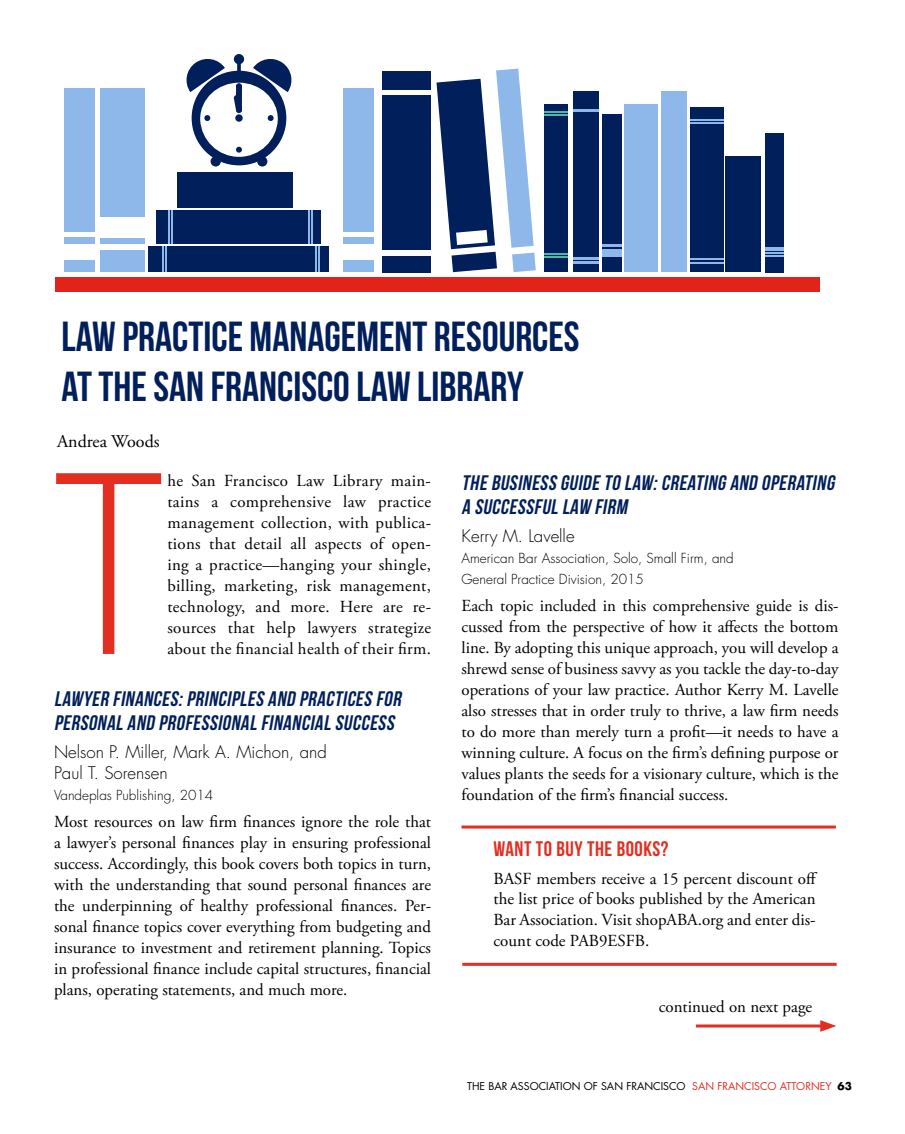
<style>
.page{position:relative;width:905px;height:1134px;background:#fff}
.page>*{position:absolute;margin:0;border:0;box-sizing:border-box;transform-origin:0 0}
.t1{font:300 239.7px "Futura";color:#e22f22}
.t2{font:42px/50.4px "Bebas Neue";color:#001f5b}
.t3{font:italic 21px/24px "Bebas Neue";color:#001f5b}
.t4{font:21px "Bebas Neue";letter-spacing:.025em;color:#e22f22}
.t5{font:18px "Adobe Garamond Pro";color:#000}
.t6{font:16.8px/21px "Adobe Garamond Pro";color:#000;text-align:justify}
.t7{font:300 16.8px/21px "Futura";color:#000}
.t8{font:300 13.5px/21px "Futura";color:#000}
.t9{font:10.5px "Futura Std";color:#000}
.s1{font-family:"Futura"}
.s2{color:#e22f22}
.s3{font-weight:700}
</style>
<div class="page">
<div style="left:56px;top:277px;width:764px;height:15px;background:#e2231a"></div>
<div style="left:573px;top:92px;width:25px;height:180px;background:#001f5b"></div>
<hr style="left:573px;top:109px;width:25px;height:3px;background:#8db8e9">
<hr style="left:573px;top:261px;width:25px;height:3px;background:#8db8e9">
<hr style="left:573px;top:257px;width:25px;height:3px;background:#8db8e9">
<div style="left:602px;top:114px;width:19px;height:158px;background:#001f5b"></div>
<div style="left:602px;top:249px;width:19px;height:7px;background:#8db8e9"></div>
<hr style="left:602px;top:244px;width:19px;height:3px;background:#8db8e9">
<div style="left:624px;top:105px;width:34px;height:167px;background:#8db8e9"></div>
<div style="left:661px;top:92px;width:25px;height:180px;background:#8db8e9"></div>
<div style="left:689px;top:107px;width:34px;height:165px;background:#001f5b"></div>
<hr style="left:689px;top:119px;width:34px;height:2px;background:#8db8e9">
<hr style="left:689px;top:122px;width:34px;height:2px;background:#8db8e9">
<hr style="left:689px;top:259px;width:34px;height:1px;background:#8db8e9">
<hr style="left:689px;top:262px;width:34px;height:1px;background:#8db8e9">
<div style="left:725px;top:157px;width:35px;height:115px;background:#001f5b"></div>
<div style="left:765px;top:133px;width:19px;height:139px;background:#001f5b"></div>
<svg style="left:765px;top:252px;width:19px;height:4px"></svg>
<hr style="left:765px;top:247px;width:19px;height:4px;background:#8db8e9">
<div style="left:64px;top:259px;width:31px;height:13px;background:#8db8e9"></div>
<div style="left:64px;top:237px;width:31px;height:7px;background:#8db8e9"></div>
<div style="left:64px;top:88px;width:31px;height:144px;background:#8db8e9"></div>
<div style="left:343px;top:259px;width:31px;height:13px;background:#8db8e9"></div>
<div style="left:343px;top:237px;width:31px;height:7px;background:#8db8e9"></div>
<div style="left:343px;top:88px;width:31px;height:144px;background:#8db8e9"></div>
<div style="left:100px;top:250px;width:44px;height:22px;background:#8db8e9"></div>
<div style="left:100px;top:88px;width:44px;height:129px;background:#8db8e9"></div>
<div style="left:100px;top:238px;width:44px;height:7px;background:#8db8e9"></div>
<div style="left:148px;top:247px;width:181px;height:25px;background:#001f5b"></div>
<hr style="left:162px;top:247px;width:2px;height:25px;background:#8db8e9">
<hr style="left:165px;top:247px;width:2px;height:25px;background:#8db8e9">
<svg style="left:316px;top:247px;width:1px;height:25px"></svg>
<hr style="left:318px;top:247px;width:2px;height:25px;background:#8db8e9">
<div style="left:156px;top:210px;width:165px;height:34px;background:#001f5b"></div>
<hr style="left:168px;top:210px;width:2px;height:34px;background:#8db8e9">
<hr style="left:171px;top:210px;width:2px;height:34px;background:#8db8e9">
<hr style="left:308px;top:210px;width:1px;height:34px;background:#8db8e9">
<hr style="left:311px;top:210px;width:2px;height:34px;background:#8db8e9">
<div style="left:177px;top:173px;width:115px;height:35px;background:#001f5b"></div>
<div style="left:382px;top:71px;width:49px;height:18px;background:#001f5b"></div>
<div style="left:382px;top:256px;width:49px;height:16px;background:#001f5b"></div>
<div style="left:382px;top:96px;width:49px;height:154px;background:#001f5b"></div>
<svg style="left:436px;top:69px;width:100px;height:203px"></svg>
<div style="left:545px;top:105px;width:23px;height:167px;background:#001f5b"></div>
<svg style="left:545px;top:253px;width:23px;height:4px"></svg>
<hr style="left:545px;top:114px;width:23px;height:2px;background:#51b7a4">
<svg style="left:545px;top:112px;width:23px;height:1px"></svg>
<div style="left:210px;top:156px;width:11px;height:11px;background:#001f5b;border-radius:50%"></div>
<div style="left:257px;top:156px;width:10px;height:11px;background:#001f5b;border-radius:50%"></div>
<div style="left:192px;top:71px;width:94px;height:94px;background:#001f5b;border-radius:50%"></div>
<svg style="left:186px;top:54px;width:106px;height:103px"></svg>
<hr style="left:461px;top:826px;width:374px;height:3px;background:#e22f22">
<hr style="left:462px;top:963px;width:374px;height:3px;background:#e22f22">
<svg style="left:696px;top:1024px;width:124px;height:4px"></svg>
<svg style="left:820px;top:1020px;width:16px;height:12px"></svg>
<h2 class="t2" style="left:62px;top:310px;width:519px">LAW PRACTICE MANAGEMENT RESOURCES<br>AT THE SAN FRANCISCO LAW LIBRARY</h2>
<p class="t5" style="left:57px;top:430px;width:104px">Andrea Woods</p>
<h1 class="t1" style="left:55px;top:413px;width:109px">T</h1>
<p class="t6" style="left:167px;top:471px;width:265px">he San Francisco Law Library main&shy;tains a comprehensive law practice management collection, with publica&shy;tions that detail all aspects of open&shy;ing a practice—hanging your shingle, billing, marketing, risk management, technology, and more. Here are re&shy;sources that help lawyers strategize about the financial health of their firm.</p>
<p class="t3" style="left:54px;top:686px;width:352px">LAWYER FINANCES:PRINCIPLES AND PRACTICES FOR<br>PERSONAL AND PROFESSIONAL FINANCIAL SUCCESS</p>
<p class="t7" style="left:54px;top:741px;width:274px">Nelson P. Miller, Mark A. Michon, and<br>Paul T. Sorensen</p>
<p class="t8" style="left:54px;top:784px;width:161px">Vandeplas Publishing, 2014</p>
<p class="t6" style="left:54px;top:812px;width:378px">Most resources on law firm finances ignore the role that a lawyer’s personal finances play in ensuring professional success. Accordingly, this book covers both topics in turn, with the understanding that sound personal finances are the underpinning of healthy professional finances. Per&shy;sonal finance topics cover everything from budgeting and insurance to investment and retirement planning. Topics in professional finance include capital structures, financial plans, operating statements, and much more.</p>
<p class="t3" style="left:461px;top:470px;width:378px">THE BUSINESS GUIDE TO LAW:CREATING AND OPERATING<br>A SUCCESSFUL LAW FIRM</p>
<p class="t7" style="left:461px;top:525px;width:115px">Kerry M. Lavelle</p>
<p class="t8" style="left:461px;top:547px;width:274px">American Bar Association, Solo, Small Firm, and<br>General Practice Division, 2015</p>
<p class="t6" style="left:461px;top:596px;width:378px">Each topic included in this comprehensive guide is dis&shy;cussed from the perspective of how it affects the bottom line. By adopting this unique approach, you will develop a shrewd sense of business savvy as you tackle the day-to-day operations of your law practice. Author Kerry M. Lavelle also stresses that in order truly to thrive, a law firm needs to do more than merely turn a profit—it needs to have a winning culture. A focus on the firm’s defining purpose or values plants the seeds for a visionary culture, which is the foundation of the firm’s financial success.</p>
<p class="t4" style="left:493px;top:837px;width:176px">WANT TO BUY THE BOOKS?</p>
<p class="t6" style="left:493px;top:868px;width:325px">BASF members receive a 15 percent discount off the list price of books published by the American Bar Association. Visit shopABA.org and enter dis&shy;count code PAB9ESFB.</p>
<p class="t6" style="left:658px;top:997px;width:155px">continued on next page</p>
<p class="t9" style="left:467px;top:1080px;width:386px"><span class="s1">T</span>HE BAR ASSOCIATION OF SAN FRANCISCO <span class="s2">SAN FRANCISCO ATTORNEY</span> <span class="s3">63</span></p>
</div>
